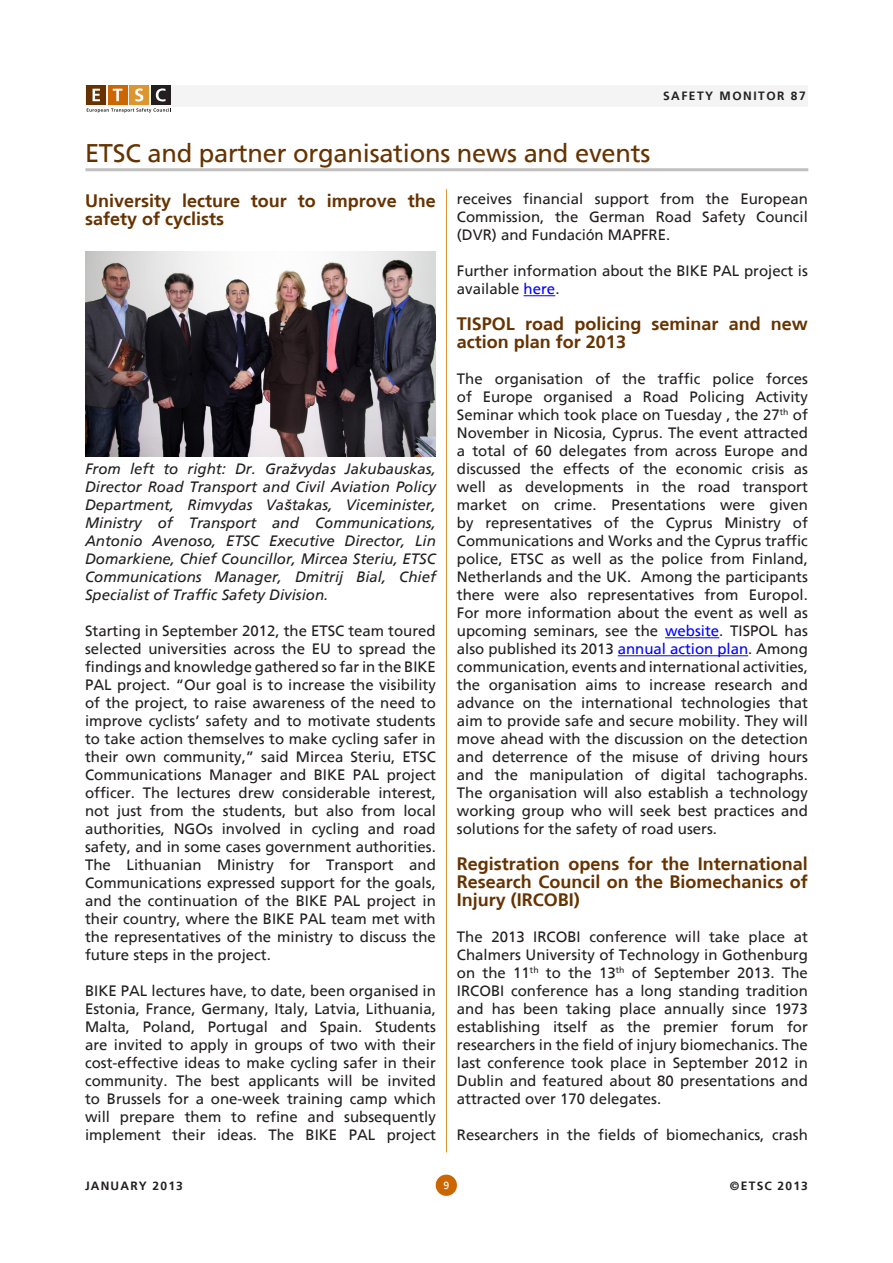
<style>
.page{position:relative;width:893px;height:1263px;background:#fff}
.page>*{position:absolute;margin:0;border:0;box-sizing:border-box;transform-origin:0 0}
.t1{font:25.5px "Frutiger";letter-spacing:-.01em;color:#630}
.newsletter_title{font:700 18px/18px "Frutiger";color:#630}
.newsletter_text{font:15px/18px "Frutiger";color:#231f20;text-align:justify}
.newsletter_italic{font:italic 15px/18px "Frutiger";color:#231f20;text-align:justify}
.t2{font:700 12px "Frutiger";letter-spacing:.1em;color:#231f20}
.t3{font:700 12px "Frutiger";letter-spacing:.125em;color:#231f20}
.t4{font:10.5px "Frutiger";color:#fff}
.s1{font-family:"Arial"}
.s2{color:#00f}
</style>
<div class="page">
<div style="left:85px;top:85px;width:723px;height:21px;background:#f4f4f4"></div>
<div style="left:436px;top:1174px;width:21px;height:22px;background:#c60;border-radius:50%"></div>
<div style="left:86px;top:85px;width:20px;height:20px;background:#630"></div>
<svg style="left:93px;top:89px;width:7px;height:12px"></svg>
<div style="left:108px;top:85px;width:20px;height:20px;background:#c60"></div>
<svg style="left:113px;top:89px;width:9px;height:12px"></svg>
<div style="left:129px;top:85px;width:20px;height:20px;background:#dc9630"></div>
<svg style="left:135px;top:88px;width:8px;height:13px"></svg>
<div style="left:151px;top:85px;width:20px;height:20px;background:#231f20"></div>
<svg style="left:156px;top:88px;width:10px;height:13px"></svg>
<svg style="left:87px;top:108px;width:84px;height:5px"></svg>
<hr style="left:446px;top:189px;width:1px;height:963px;background:#dc9630">
<img style="left:85px;top:252px;width:351px;height:204px">
<hr style="left:524px;top:295px;width:31px;height:1px;background:#00f">
<hr style="left:665px;top:637px;width:54px;height:1px;background:#00f">
<hr style="left:618px;top:655px;width:130px;height:1px;background:#00f">
<hr style="left:85px;top:168px;width:723px;height:3px;background:#c0c0c0">
<p class="t3" style="left:663px;top:89px;width:144px">SAFETY MONITOR 87</p>
<p class="t1" style="left:85px;top:138px;width:567px">ETSC and partner organisations news and events</p>
<p class="newsletter_title" style="left:85px;top:192px;width:352px">University lecture tour to improve the safety of cyclists</p>
<p class="newsletter_italic" style="left:85px;top:460px;width:352px">From left to right: Dr. Gra<span class="s1">ž</span>vydas Jakubauskas, Director Road Transport and Civil Aviation Policy Department, Rimvydas Va<span class="s1">š</span>takas, Viceminister, Ministry of Transport and Communications, Antonio Avenoso, ETSC Executive Director, Lin Domarkiene, Chief Councillor, Mircea Steriu, ETSC Communications Manager, Dmitrij Bial, Chief Specialist of Traffic Safety Division.</p>
<p class="newsletter_text" style="left:85px;top:622px;width:352px">Starting in September 2012, the ETSC team toured selected universities across the EU to spread the findings and knowledge gathered so far in the BIKE PAL project. “Our goal is to increase the visibility of the project, to raise awareness of the need to improve cyclists’ safety and to motivate students to take action themselves to make cycling safer in their own community,” said Mircea Steriu, ETSC Communications Manager and BIKE PAL project officer. The lectures drew considerable interest, not just from the students, but also from local authorities, NGOs involved in cycling and road safety, and in some cases government authorities.<br>The Lithuanian Ministry for Transport and Communications expressed support for the goals, and the continuation of the BIKE PAL project in their country, where the BIKE PAL team met with the representatives of the ministry to discuss the future steps in the project.</p>
<p class="newsletter_text" style="left:85px;top:982px;width:352px">BIKE PAL lectures have, to date, been organised in Estonia, France, Germany, Italy, Latvia, Lithuania, Malta, Poland, Portugal and Spain. Students are invited to apply in groups of two with their cost-effective ideas to make cycling safer in their community. The best applicants will be invited to Brussels for a one-week training camp which will prepare them to refine and subsequently implement their ideas. The BIKE PAL project</p>
<p class="newsletter_text" style="left:457px;top:190px;width:353px">receives financial support from the European Commission, the German Road Safety Council (DVR) and Fundaci<span class="s1">ó</span>n MAPFRE.</p>
<p class="newsletter_text" style="left:457px;top:262px;width:352px">Further information about the BIKE PAL project is available <span class="s2">here</span>.</p>
<p class="newsletter_title" style="left:457px;top:315px;width:353px">TISPOL road policing seminar and new action plan for 2013</p>
<p class="newsletter_text" style="left:457px;top:370px;width:353px">The organisation of the traffic police forces of Europe organised a Road Policing Activity Seminar which took place on Tuesday , the 27<sup>th</sup> of November in Nicosia, Cyprus. The event attracted a total of 60 delegates from across Europe and discussed the effects of the economic crisis as well as developments in the road transport market on crime. Presentations were given by representatives of the Cyprus Ministry of Communications and Works and the Cyprus traffic police, ETSC as well as the police from Finland, Netherlands and the UK. Among the participants there were also representatives from Europol.<br>For more information about the event as well as upcoming seminars, see the <span class="s2">website</span>. TISPOL has also published its 2013 <span class="s2">annual action plan</span>. Among communication, events and international activities, the organisation aims to increase research and advance on the international technologies that aim to provide safe and secure mobility. They will move ahead with the discussion on the detection and deterrence of the misuse of driving hours and the manipulation of digital tachographs.<br>The organisation will also establish a technology working group who will seek best practices and solutions for the safety of road users.</p>
<p class="newsletter_title" style="left:457px;top:855px;width:352px;text-align:justify">Registration opens for the International Research Council on the Biomechanics of Injury (IRCOBI)</p>
<p class="newsletter_text" style="left:457px;top:928px;width:353px">The 2013 IRCOBI conference will take place at Chalmers University of Technology in Gothenburg on the 11<sup>th</sup> to the 13<sup>th</sup> of September 2013. The IRCOBI conference has a long standing tradition and has been taking place annually since 1973 establishing itself as the premier forum for researchers in the field of injury biomechanics. The last conference took place in September 2012 in Dublin and featured about 80 presentations and attracted over 170 delegates.</p>
<p class="newsletter_text" style="left:457px;top:1126px;width:352px">Researchers in the fields of biomechanics, crash</p>
<p class="t2" style="left:85px;top:1179px;width:99px">JANUARY 2013</p>
<p class="t4" style="left:443px;top:1179px;width:7px">9</p>
<p class="t2" style="left:730px;top:1179px;width:80px">©ETSC 2013</p>
</div>
